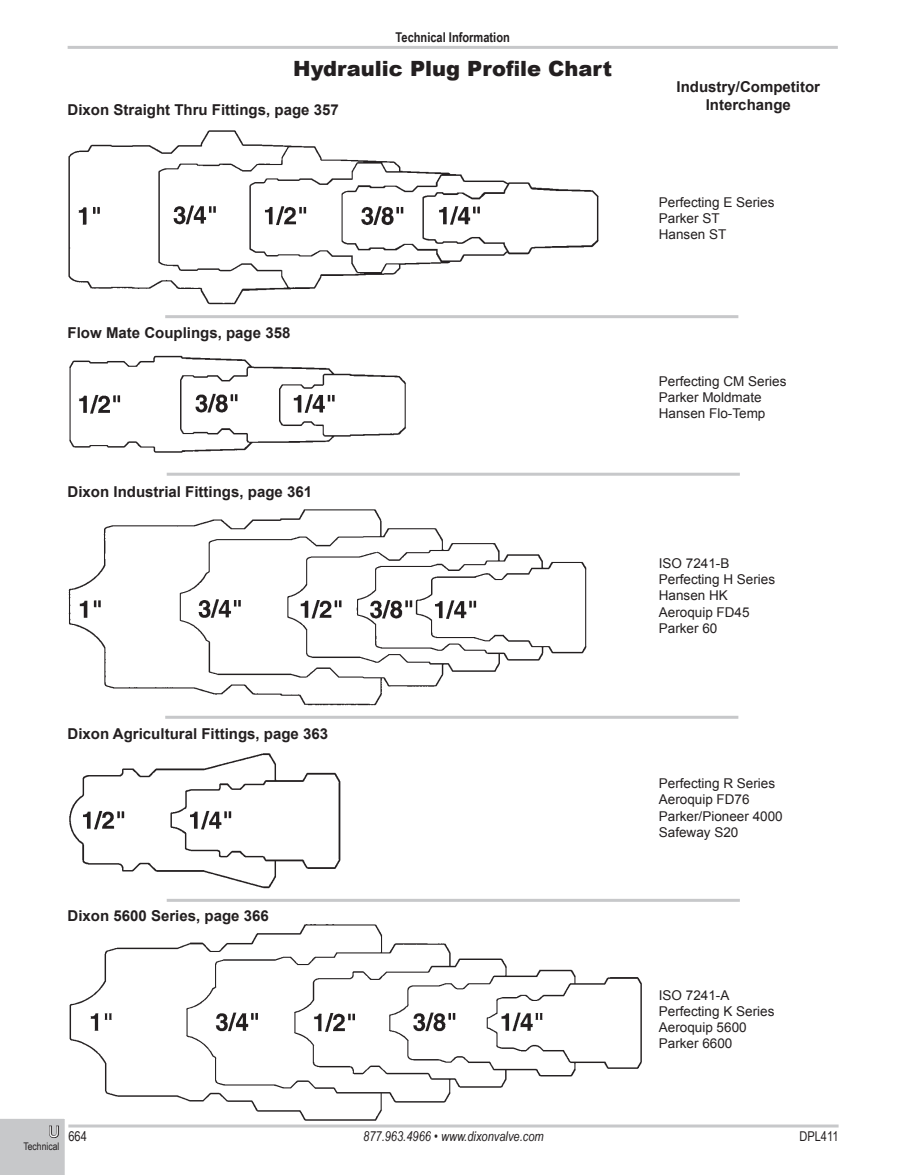
<style>
.page{position:relative;width:919px;height:1175px;background:#fff}
.page>*{position:absolute;margin:0;border:0;box-sizing:border-box;transform-origin:0 0}
.t1{font:900 21px "Arial";color:#231f20}
.t2{font:700 15px "Arial";color:#231f20}
.t3{font:15px "Arial";color:#fff}
.t4{font:13.5px/16.2px "Arial";color:#231f20}
.t5{font:italic 13.5px "Arial Narrow";color:#231f20}
.t6{font:700 13.5px "Arial Narrow";color:#231f20}
.t7{font:13.5px "Arial Narrow";color:#231f20}
.t8{font:10.5px "Arial Narrow";color:#231f20}
</style>
<div class="page">
<hr style="left:68px;top:46px;width:769px;height:3px;background:#c7c8ca">
<hr style="left:68px;top:1124px;width:770px;height:3px;background:#c7c8ca">
<img style="left:68px;top:130px;width:531px;height:175px">
<img style="left:69px;top:355px;width:337px;height:98px">
<img style="left:68px;top:509px;width:519px;height:197px">
<img style="left:69px;top:753px;width:272px;height:136px">
<img style="left:69px;top:924px;width:573px;height:197px">
<hr style="left:167px;top:899px;width:572px;height:3px;background:#c7c8ca">
<hr style="left:165px;top:716px;width:573px;height:3px;background:#c7c8ca">
<hr style="left:167px;top:473px;width:572px;height:3px;background:#c7c8ca">
<hr style="left:165px;top:315px;width:573px;height:3px;background:#c7c8ca">
<div style="left:0;top:1119px;width:65px;height:56px;background:#c7c8ca"></div>
<p class="t6" style="left:395px;top:27px;width:116px">Technical Information</p>
<h1 class="t1" style="left:293px;top:53px;width:320px">Hydraulic Plug Profile Chart</h1>
<p class="t2" style="left:676px;top:76px;width:145px">Industry/Competitor</p>
<p class="t2" style="left:68px;top:99px;width:272px">Dixon Straight Thru Fittings, page 357</p>
<p class="t2" style="left:705px;top:94px;width:87px">Interchange</p>
<p class="t2" style="left:68px;top:322px;width:224px">Flow Mate Couplings, page 358</p>
<p class="t2" style="left:68px;top:481px;width:246px">Dixon Industrial Fittings, page 361</p>
<p class="t4" style="left:658px;top:194px;width:117px">Perfecting E Series<br>Parker ST<br>Hansen ST</p>
<p class="t4" style="left:658px;top:373px;width:129px">Perfecting CM Series<br>Parker Moldmate<br>Hansen Flo-Temp</p>
<p class="t4" style="left:658px;top:555px;width:118px">ISO 7241-B<br>Perfecting H Series<br>Hansen HK<br>Aeroquip FD45<br>Parker 60</p>
<p class="t2" style="left:68px;top:723px;width:262px">Dixon Agricultural Fittings, page 363</p>
<p class="t2" style="left:68px;top:905px;width:202px">Dixon 5600 Series, page 366</p>
<p class="t4" style="left:658px;top:775px;width:125px">Perfecting R Series<br>Aeroquip FD76<br>Parker/Pioneer 4000<br>Safeway S20</p>
<p class="t4" style="left:658px;top:986px;width:117px">ISO 7241-A<br>Perfecting K Series<br>Aeroquip 5600<br>Parker 6600</p>
<p class="t3" style="left:49px;top:1121px;width:12px">U</p>
<p class="t8" style="left:24px;top:1138px;width:37px">Technical</p>
<p class="t7" style="left:68px;top:1126px;width:20px">664</p>
<p class="t5" style="left:363px;top:1127px;width:182px">877.963.4966 • www.dixonvalve.com</p>
<p class="t7" style="left:799px;top:1126px;width:41px">DPL411</p>
</div>
